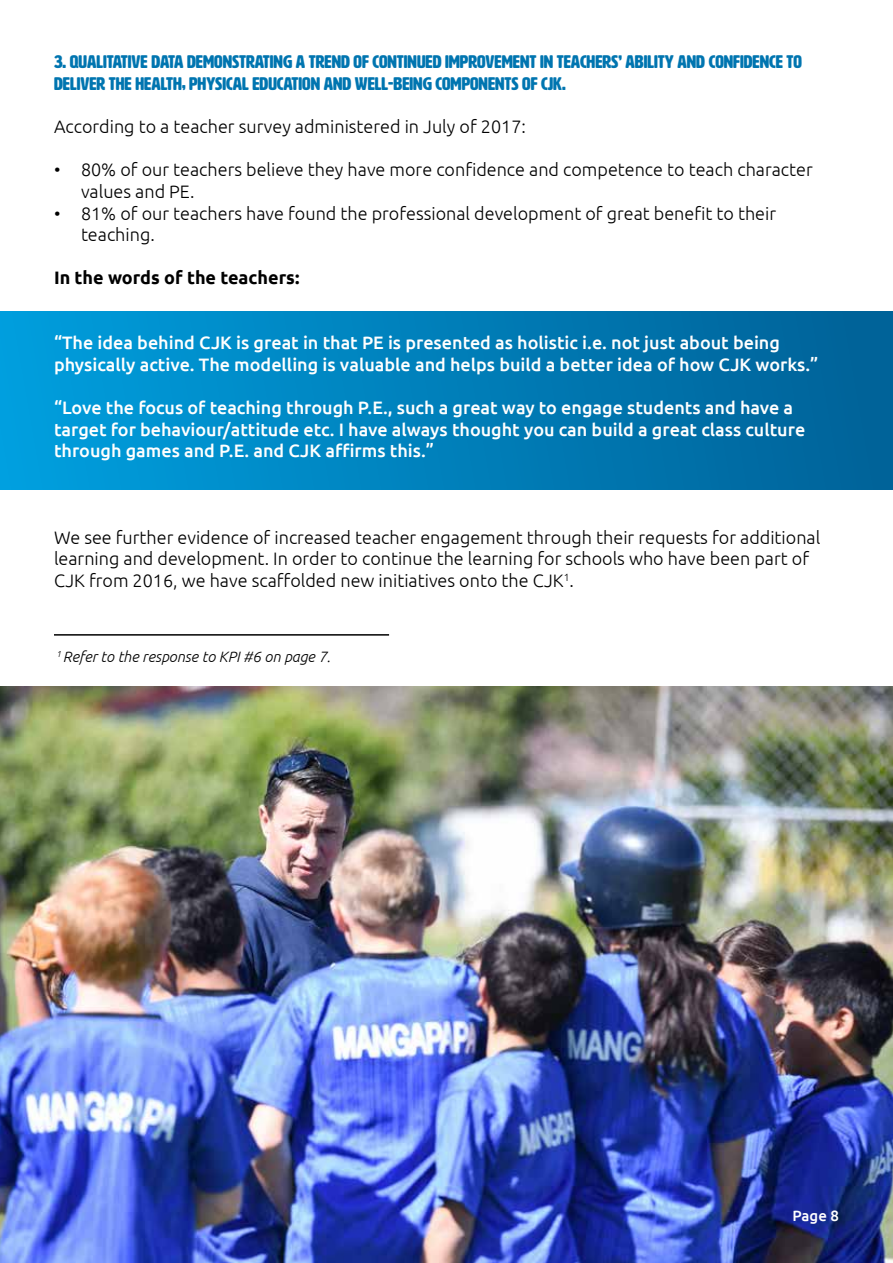
<style>
.page{position:relative;width:893px;height:1263px;background:#fff}
.page>*{position:absolute;margin:0;border:0;box-sizing:border-box;transform-origin:0 0}
.t1{font:300 18px/21.6px "Ubuntu";color:#000}
.t2{font:500 18px/21.6px "Ubuntu";color:#fff}
.t3{font:18px/21.6px "HWT Artz";color:#0075b0}
.t4{font:700 18px "Ubuntu";color:#000}
.t5{font:italic 300 15px "Ubuntu";color:#000}
.t6{font:500 15px "Ubuntu";color:#fff}
</style>
<div class="page">
<div style="left:0;top:311px;width:893px;height:179px;background:linear-gradient(to right,#009fde,#006197)"></div>
<img style="left:0;top:687px;width:893px;height:576px">
<hr style="left:54px;top:634px;width:335px;height:2px;background:#000">
<p class="t3" style="left:54px;top:52px;width:749px">3. QUALITATIVE DATA DEMONSTRATING A TREND OF CONTINUED IMPROVEMENT IN TEACHERS’ ABILITY AND CONFIDENCE TO<br>DELIVER THE HEALTH, PHYSICAL EDUCATION AND WELL-BEING COMPONENTS OF CJK.</p>
<p class="t1" style="left:54px;top:116px;width:473px">According to a teacher survey administered in July of 2017:</p>
<p class="t1" style="left:81px;top:159px;width:733px;text-indent:-27px">• 80% of our teachers believe they have more confidence and competence to teach character values and PE.</p>
<p class="t1" style="left:81px;top:202px;width:697px;text-indent:-27px">• 81% of our teachers have found the professional development of great benefit to their teaching.</p>
<p class="t4" style="left:54px;top:267px;width:247px">In the words of the teachers:</p>
<p class="t2" style="left:54px;top:331px;width:766px">“The idea behind CJK is great in that PE is presented as holistic i.e. not just about being physically active. The modelling is valuable and helps build a better idea of how CJK works.”</p>
<p class="t2" style="left:54px;top:396px;width:753px">“Love the focus of teaching through P.E., such a great way to engage students and have a target for behaviour/attitude etc. I have always thought you can build a great class culture through games and P.E. and CJK affirms this.”</p>
<p class="t1" style="left:54px;top:526px;width:768px">We see further evidence of increased teacher engagement through their requests for additional learning and development. In order to continue the learning for schools who have been part of<br>CJK from 2016, we have scaffolded new initiatives onto the CJK<sup>1</sup>.</p>
<p class="t5" style="left:56px;top:648px;width:276px"><sup>1</sup> Refer to the response to KPI #6 on page 7.</p>
<p class="t6" style="left:792px;top:1206px;width:48px">Page 8</p>
</div>
